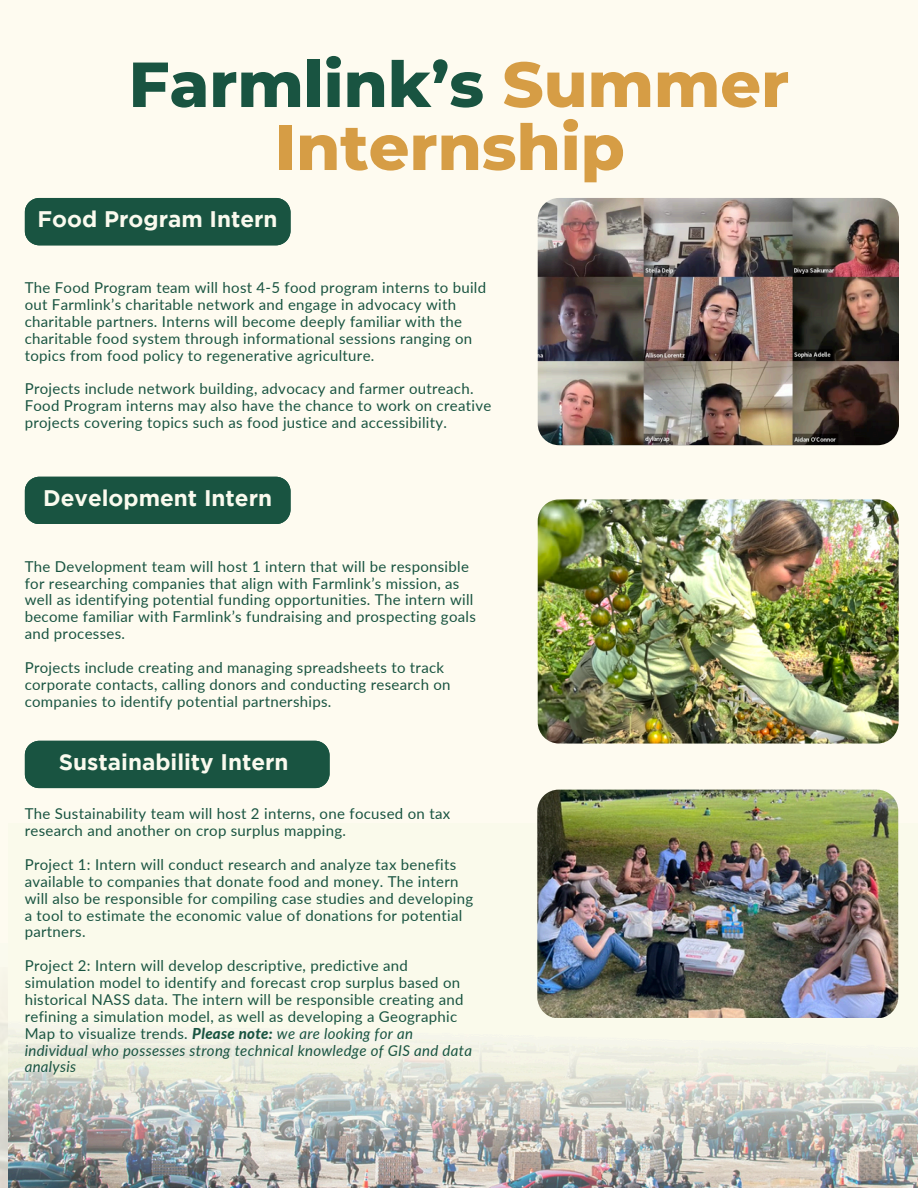
<style>
.page{position:relative;width:918px;height:1188px;background:#fefbf0}
.page>*{position:absolute;margin:0;border:0;box-sizing:border-box;transform-origin:0 0}
.t1{font:800 63.45px/63px "Montserrat";color:#d69d45;text-align:center}
.t2{font:700 22.5px "Gotham";color:#fafaee}
.t3{font:15px/16.8px "Lato";letter-spacing:.02em;color:#195441}
.s1{color:#195441}
.s2{font-weight:800;font-style:italic}
.s3{font-style:italic}
</style>
<div class="page">
<div style="left:25px;top:477px;width:266px;height:47px;background:#195441"></div>
<div style="left:25px;top:741px;width:305px;height:47px;background:#195441"></div>
<img style="left:538px;top:198px;width:361px;height:247px;border-radius:21px">
<img style="left:538px;top:499px;width:361px;height:245px;border-radius:21px">
<svg style="left:0;top:1000px;width:9px;height:188px"></svg>
<div style="left:25px;top:198px;width:266px;height:47px;background:#195441"></div>
<img style="left:9px;top:824px;width:909px;height:364px">
<img style="left:537px;top:790px;width:361px;height:228px;border-radius:21px">
<p class="t1" style="left:129px;top:53px;width:662px"><span class="s1">Farmlink’s</span> Summer<br>Internship</p>
<p class="t2" style="left:38px;top:211px;width:242px">Food Program Intern</p>
<p class="t3" style="left:25px;top:279px;width:463px">The Food Program team will host 4-5 food program interns to build out Farmlink’s charitable network and engage in advocacy with charitable partners. Interns will become deeply familiar with the charitable food system through informational sessions ranging on topics from food policy to regenerative agriculture.</p>
<p class="t3" style="left:25px;top:380px;width:468px">Projects include network building, advocacy and farmer outreach.<br>Food Program interns may also have the chance to work on creative projects covering topics such as food justice and accessibility.</p>
<h1 class="t2" style="left:43px;top:490px;width:231px">Development Intern</h1>
<h2 class="t3" style="left:25px;top:557px;width:453px">The Development team will host 1 intern that will be responsible for researching companies that align with Farmlink’s mission, as well as identifying potential funding opportunities. The intern will become familiar with Farmlink’s fundraising and prospecting goals and processes.</h2>
<p class="t3" style="left:25px;top:659px;width:427px">Projects include creating and managing spreadsheets to track corporate contacts, calling donors and conducting research on companies to identify potential partnerships.</p>
<h2 class="t2" style="left:59px;top:754px;width:231px">Sustainability Intern</h2>
<p class="t3" style="left:25px;top:805px;width:427px">The Sustainability team will host 2 interns, one focused on tax research and another on crop surplus mapping.</p>
<h2 class="t3" style="left:25px;top:856px;width:450px">Project 1: Intern will conduct research and analyze tax benefits available to companies that donate food and money. The intern will also be responsible for compiling case studies and developing a tool to estimate the economic value of donations for potential partners.</h2>
<p class="t3" style="left:25px;top:957px;width:449px">Project 2: Intern will develop descriptive, predictive and simulation model to identify and forecast crop surplus based on historical NASS data. The intern will be responsible creating and refining a simulation model, as well as developing a Geographic Map to visualize trends. <span class="s2">Please note:</span> <span class="s3">we are looking for an individual who possesses strong technical knowledge of GIS and data analysis</span></p>
</div>
